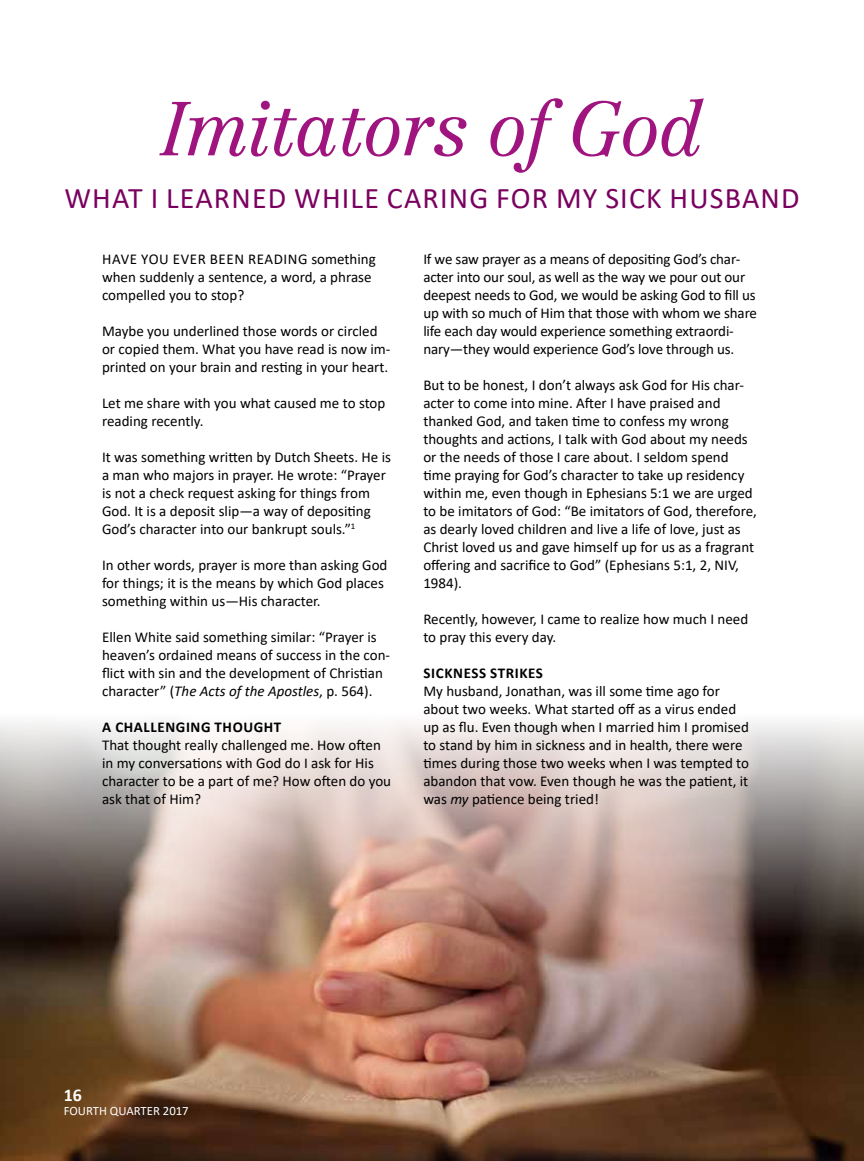
<style>
.page{position:relative;width:864px;height:1161px;background:#fff}
.page>*{position:absolute;margin:0;border:0;box-sizing:border-box;transform-origin:0 0}
.t1{font:75px "Centennial Light Italic Os F";letter-spacing:-.025em;color:#9f147e}
.t2{font:30px "Calibri";letter-spacing:.04em;color:#7a0060}
.t3{font:700 18px "Calibri";color:#fff}
.t4{font:15px/18px "Calibri";color:#000}
.t5{font:700 15px "Calibri";letter-spacing:.04em;color:#000}
.t6{font:12.75px "Calibri";color:#fff}
.s1{font-style:italic}
</style>
<div class="page">
<img style="left:0;top:722px;width:864px;height:439px">
<h1 class="t1" style="left:161px;top:85px;width:543px">Imitators of God</h1>
<h2 class="t2" style="left:64px;top:178px;width:737px">WHAT I LEARNED WHILE CARING FOR MY SICK HUSBAND</h2>
<p class="t4" style="left:102px;top:250px;width:275px">HAVE YOU EVER BEEN READING something when suddenly a sentence, a word, a phrase compelled you to stop?</p>
<p class="t4" style="left:102px;top:322px;width:290px">Maybe you underlined those words or circled or copied them. What you have read is now im&shy;printed on your brain and resting in your heart.</p>
<p class="t4" style="left:102px;top:394px;width:285px">Let me share with you what caused me to stop reading recently.</p>
<p class="t4" style="left:102px;top:448px;width:291px">It was something written by Dutch Sheets. He is a man who majors in prayer. He wrote: “Prayer is not a check request asking for things from God. It is a deposit slip—a way of depositing God’s character into our bankrupt souls.”<sup>1</sup></p>
<p class="t4" style="left:102px;top:556px;width:287px">In other words, prayer is more than asking God for things; it is the means by which God places something within us—His character.</p>
<p class="t4" style="left:102px;top:628px;width:290px">Ellen White said something similar: “Prayer is heaven’s ordained means of success in the con&shy;flict with sin and the development of Christian character” (<span class="s1">The Acts of the Apostles</span>, p. 564).</p>
<p class="t5" style="left:102px;top:716px;width:181px">A CHALLENGING THOUGHT</p>
<p class="t4" style="left:102px;top:736px;width:291px">That thought really challenged me. How often in my conversations with God do I ask for His character to be a part of me? How often do you ask that of Him?</p>
<p class="t4" style="left:423px;top:250px;width:335px">If we saw prayer as a means of depositing God’s char&shy;acter into our soul, as well as the way we pour out our deepest needs to God, we would be asking God to fill us up with so much of Him that those with whom we share life each day would experience something extraordi&shy;nary—they would experience God’s love through us.</p>
<p class="t4" style="left:423px;top:376px;width:335px">But to be honest, I don’t always ask God for His char&shy;acter to come into mine. After I have praised and thanked God, and taken time to confess my wrong thoughts and actions, I talk with God about my needs or the needs of those I care about. I seldom spend time praying for God’s character to take up residency within me, even though in Ephesians 5:1 we are urged to be imitators of God: “Be imitators of God, therefore, as dearly loved children and live a life of love, just as Christ loved us and gave himself up for us as a fragrant offering and sacrifice to God” (Ephesians 5:1, 2, NIV, 1984).</p>
<p class="t4" style="left:423px;top:610px;width:326px">Recently, however, I came to realize how much I need to pray this every day.</p>
<p class="t5" style="left:424px;top:662px;width:121px">SICKNESS STRIKES</p>
<p class="t4" style="left:423px;top:682px;width:327px">My husband, Jonathan, was ill some time ago for about two weeks. What started off as a virus ended up as flu. Even though when I married him I promised to stand by him in sickness and in health, there were times during those two weeks when I was tempted to abandon that vow. Even though he was the patient, it was <span class="s1">my</span> patience being tried!</p>
<p class="t3" style="left:64px;top:1082px;width:20px">16</p>
<p class="t6" style="left:64px;top:1102px;width:126px">FOURTH QUARTER 2017</p>
</div>
